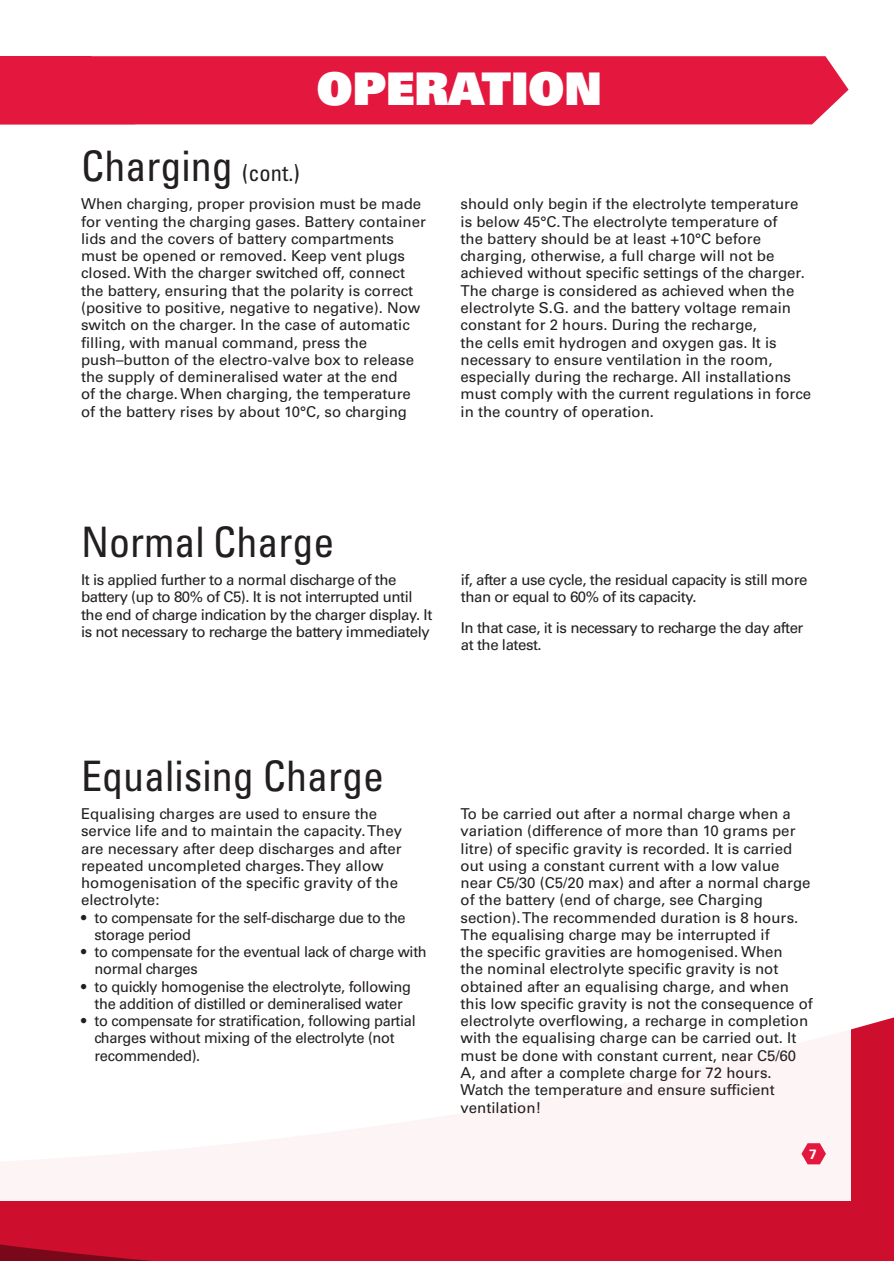
<style>
.page{position:relative;width:894px;height:1261px;background:#fff}
.page>*{position:absolute;margin:0;border:0;box-sizing:border-box;transform-origin:0 0}
.t1{font:45px "Univers LT Std X Black";color:#fff}
.Labels{font:condensed 42px "Univers LT Std";color:#231f20}
.Labels-2{font:15px/17.2px "Univers LT Std";color:#231f20}
.Labels-3{font:15px/17.2px "Univers LT Std";letter-spacing:-.03em;color:#231f20}
.Labels-4{font:15px/17.2px "Univers LT Std";letter-spacing:-.02em;color:#231f20}
.t2{font:700 13.5px "Univers LT Std";color:#fff}
.s1{font-size:22.5px}
</style>
<div class="page">
<div style="left:0;top:1017px;width:893px;height:243px;background:#ce0e2d"></div>
<div style="left:0;top:911px;width:850px;height:289px;background:#fff"></div>
<svg style="left:801px;top:1143px;width:24px;height:21px"></svg>
<div style="left:135px;top:56px;width:713px;height:68px;background:#e4183e"></div>
<div style="left:0;top:56px;width:135px;height:68px;background:#e4183e"></div>
<p class="t1" style="left:317px;top:59px;width:286px">OPERATION</p>
<p class="Labels" style="left:81px;top:140px;width:220px">Charging <span class="s1">(cont.)</span></p>
<p class="Labels-2" style="left:81px;top:196px;width:346px">When charging, proper provision must be made for venting the charging gases. Battery container lids and the covers of battery compartments must be opened or removed. Keep vent plugs closed. With the charger switched off, connect the battery, ensuring that the polarity is correct (positive to positive, negative to negative). Now switch on the charger. In the case of automatic filling, with manual command, press the push–button of the electro-valve box to release the supply of demineralised water at the end<br>of the charge. When charging, the temperature of the battery rises by about 10°C, so charging</p>
<p class="Labels-2" style="left:460px;top:196px;width:352px">should only begin if the electrolyte temperature is below 45°C. The electrolyte temperature of<br>the battery should be at least +10°C before charging, otherwise, a full charge will not be achieved without specific settings of the charger.<br>The charge is considered as achieved when the electrolyte S.G. and the battery voltage remain constant for 2 hours. During the recharge,<br>the cells emit hydrogen and oxygen gas. It is necessary to ensure ventilation in the room, especially during the recharge. All installations must comply with the current regulations in force in the country of operation.</p>
<p class="Labels" style="left:81px;top:515px;width:255px">Normal Charge</p>
<p class="Labels-3" style="left:81px;top:571px;width:352px">It is applied further to a normal discharge of the battery (up to 80% of C5). It is not interrupted until the end of charge indication by the charger display. It is not necessary to recharge the battery immediately</p>
<p class="Labels-3" style="left:460px;top:571px;width:348px">if, after a use cycle, the residual capacity is still more than or equal to 60% of its capacity.</p>
<p class="Labels-3" style="left:460px;top:619px;width:344px">In that case, it is necessary to recharge the day after at the latest.</p>
<p class="Labels" style="left:81px;top:749px;width:304px">Equalising Charge</p>
<p class="Labels-2" style="left:81px;top:805px;width:322px">Equalising charges are used to ensure the service life and to maintain the capacity. They are necessary after deep discharges and after repeated uncompleted charges. They allow homogenisation of the specific gravity of the electrolyte:</p>
<p class="Labels-4" style="left:94px;top:908px;width:312px;text-indent:-14px">• to compensate for the self-discharge due to the storage period</p>
<p class="Labels-4" style="left:94px;top:943px;width:333px;text-indent:-14px">• to compensate for the eventual lack of charge with normal charges</p>
<p class="Labels-4" style="left:81px;top:977px;width:331px;text-align:center">• to quickly homogenise the electrolyte, following the addition of distilled or demineralised water</p>
<p class="Labels-4" style="left:94px;top:1012px;width:322px;text-indent:-14px">• to compensate for stratification, following partial charges without mixing of the electrolyte (not recommended).</p>
<p class="Labels-2" style="left:460px;top:805px;width:354px">To be carried out after a normal charge when a variation (difference of more than 10 grams per litre) of specific gravity is recorded. It is carried out using a constant current with a low value near C5/30 (C5/20 max) and after a normal charge of the battery (end of charge, see Charging section). The recommended duration is 8 hours.<br>The equalising charge may be interrupted if<br>the specific gravities are homogenised. When<br>the nominal electrolyte specific gravity is not obtained after an equalising charge, and when this low specific gravity is not the consequence of electrolyte overflowing, a recharge in completion with the equalising charge can be carried out. It must be done with constant current, near C5/60<br>A, and after a complete charge for 72 hours.<br>Watch the temperature and ensure sufficient ventilation!</p>
<p class="t2" style="left:808px;top:1145px;width:9px">7</p>
</div>
